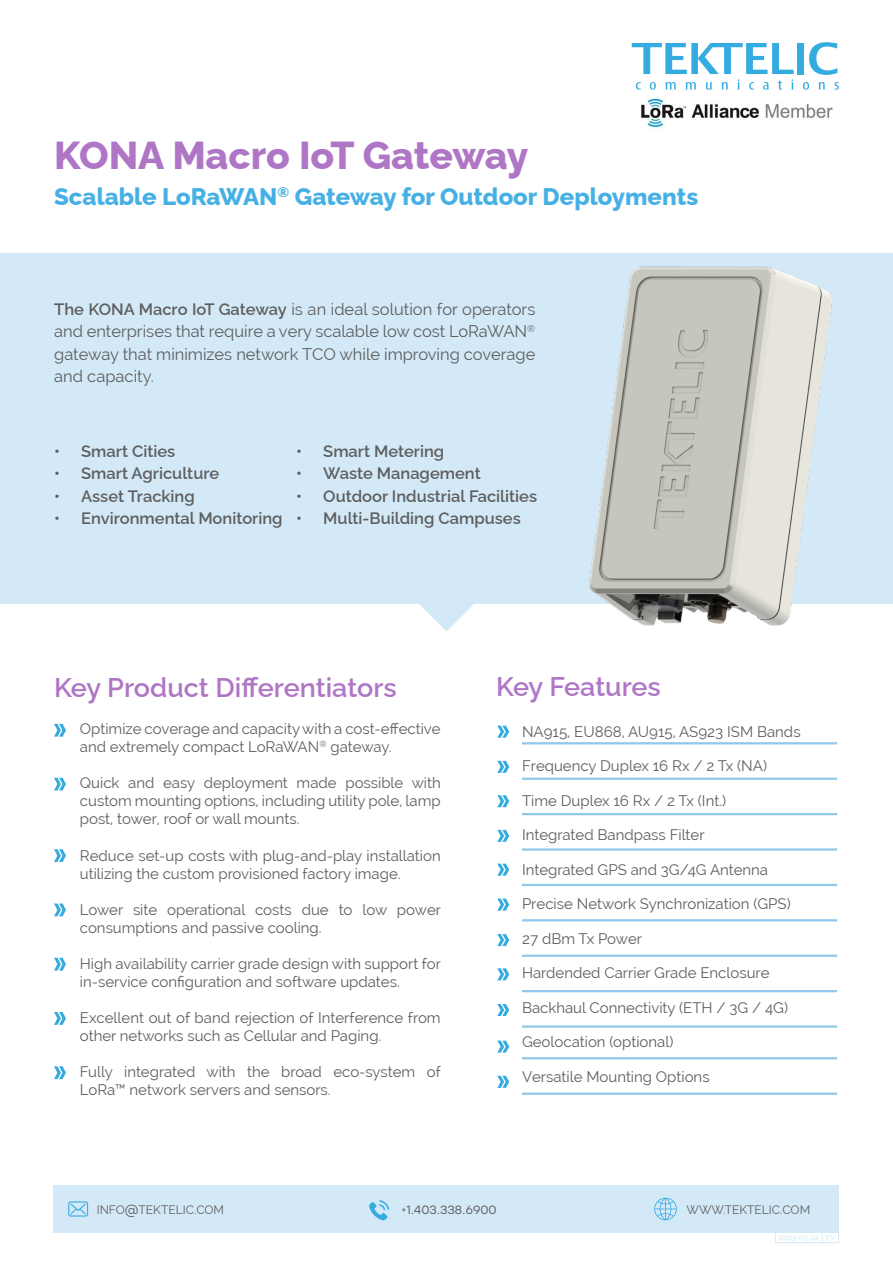
<style>
.page{position:relative;width:893px;height:1263px;background:#fff}
.page>*{position:absolute;margin:0;border:0;box-sizing:border-box;transform-origin:0 0}
.t1{font:800 39px "Raleway";letter-spacing:-.005em;color:#af76c6}
.small_UPsubtitle{font:600 27px "Raleway";color:#af76c6}
.t2{font:800 24px "Raleway";color:#46b0e4}
.t3{font:16.5px/22.5px "Raleway";color:#5e5e5e;text-align:justify}
.t4{font:600 16.5px "Raleway";color:#5e5e5e}
.Paragraph{font:15px/18px "Raleway";color:#5e5e5e}
.t5{font:12px "Raleway";color:#5e5e5e}
.t6{font:12px "Stolzl";color:#5e5e5e}
.Paragraph_Style_5{font:500 7.5px "Raleway";color:#d4e9f7}
.s1{font-weight:600}
.s2{font-family:"Stolzl"}
.s3{font-family:"Raleway"}
</style>
<div class="page">
<svg style="left:419px;top:604px;width:55px;height:27px"></svg>
<div style="left:0;top:253px;width:893px;height:351px;background:#d4e9f7"></div>
<svg style="left:803px;top:82px;width:6px;height:8px"></svg>
<svg style="left:819px;top:82px;width:6px;height:8px"></svg>
<svg style="left:834px;top:82px;width:5px;height:8px"></svg>
<svg style="left:632px;top:43px;width:162px;height:47px"></svg>
<div style="left:797px;top:43px;width:7px;height:31px;background:#35acdf"></div>
<svg style="left:809px;top:42px;width:28px;height:33px"></svg>
<svg style="left:497px;top:726px;width:12px;height:12px"></svg>
<svg style="left:497px;top:830px;width:12px;height:12px"></svg>
<svg style="left:497px;top:968px;width:12px;height:12px"></svg>
<svg style="left:497px;top:761px;width:12px;height:12px"></svg>
<svg style="left:497px;top:864px;width:12px;height:12px"></svg>
<svg style="left:497px;top:1004px;width:12px;height:12px"></svg>
<svg style="left:497px;top:795px;width:12px;height:12px"></svg>
<svg style="left:497px;top:934px;width:12px;height:12px"></svg>
<svg style="left:497px;top:898px;width:12px;height:12px"></svg>
<hr style="left:522px;top:742px;width:315px;height:2px;background:#90c8eb">
<hr style="left:522px;top:778px;width:315px;height:2px;background:#90c8eb">
<hr style="left:522px;top:813px;width:315px;height:2px;background:#90c8eb">
<hr style="left:522px;top:848px;width:315px;height:3px;background:#90c8eb">
<hr style="left:522px;top:884px;width:315px;height:2px;background:#90c8eb">
<hr style="left:522px;top:919px;width:315px;height:2px;background:#90c8eb">
<hr style="left:522px;top:955px;width:315px;height:2px;background:#90c8eb">
<hr style="left:522px;top:990px;width:315px;height:2px;background:#90c8eb">
<hr style="left:522px;top:1025px;width:315px;height:3px;background:#90c8eb">
<svg style="left:497px;top:1040px;width:12px;height:13px"></svg>
<svg style="left:497px;top:1076px;width:12px;height:12px"></svg>
<hr style="left:522px;top:1057px;width:315px;height:2px;background:#90c8eb">
<hr style="left:522px;top:1092px;width:315px;height:3px;background:#90c8eb">
<img style="left:641px;top:98px;width:192px;height:30px">
<svg style="left:54px;top:724px;width:12px;height:13px"></svg>
<svg style="left:54px;top:778px;width:12px;height:12px"></svg>
<svg style="left:54px;top:849px;width:12px;height:13px"></svg>
<svg style="left:54px;top:903px;width:12px;height:13px"></svg>
<svg style="left:54px;top:958px;width:12px;height:12px"></svg>
<svg style="left:54px;top:1012px;width:12px;height:13px"></svg>
<svg style="left:54px;top:1066px;width:12px;height:13px"></svg>
<div style="left:54px;top:1185px;width:785px;height:48px;background:#d4e9f7"></div>
<svg style="left:68px;top:1201px;width:20px;height:15px"></svg>
<svg style="left:654px;top:1198px;width:23px;height:22px"></svg>
<svg style="left:369px;top:1200px;width:20px;height:20px"></svg>
<img style="left:589px;top:266px;width:243px;height:359px">
<div style="left:775px;top:1232px;width:64px;height:11px;border:1px solid #d4e9f7"></div>
<p class="t1" style="left:54px;top:124px;width:476px">KONA Macro IoT Gateway</p>
<p class="t2" style="left:54px;top:177px;width:646px">Scalable LoRaWAN<sup>®</sup> Gateway for Outdoor Deployments</p>
<p class="t3" style="left:54px;top:298px;width:483px"><span class="s1">The KONA Macro IoT Gateway</span> is an ideal solution for operators and enterprises that require a very scalable low cost LoRaWAN<sup>® </sup>gateway that minimizes network TCO while improving coverage and capacity.</p>
<p class="t4" style="left:54px;top:438px;width:123px">• Smart Cities</p>
<p class="t4" style="left:54px;top:460px;width:167px">• Smart Agriculture</p>
<p class="t4" style="left:54px;top:483px;width:142px">• Asset Tracking</p>
<p class="t4" style="left:54px;top:505px;width:230px">• Environmental Monitoring</p>
<p class="t4" style="left:296px;top:438px;width:150px">• Smart Metering</p>
<p class="t4" style="left:296px;top:460px;width:186px">• Waste Management</p>
<p class="t4" style="left:296px;top:483px;width:242px">• Outdoor Industrial Facilities</p>
<p class="t4" style="left:296px;top:505px;width:226px">• Multi-Building Campuses</p>
<p class="small_UPsubtitle" style="left:54px;top:666px;width:344px">Key Product Differentiators</p>
<p class="Paragraph" style="left:80px;top:720px;width:362px">Optimize coverage and capacity with a cost-effective and extremely compact LoRaWAN<sup>®</sup> gateway.</p>
<p class="Paragraph" style="left:80px;top:774px;width:362px;text-align:justify">Quick and easy deployment made possible with custom mounting options, including utility pole, lamp post, tower, roof or wall mounts.</p>
<p class="Paragraph" style="left:80px;top:846px;width:362px">Reduce set-up costs with plug-and-play installation utilizing the custom provisioned factory image.</p>
<p class="Paragraph" style="left:80px;top:900px;width:363px">Lower site operational costs due to low power consumptions and passive cooling.</p>
<p class="Paragraph" style="left:80px;top:954px;width:363px">High availability carrier grade design with support for in-service configuration and software updates.</p>
<p class="Paragraph" style="left:80px;top:1008px;width:362px">Excellent out of band rejection of Interference from other networks such as Cellular and Paging.</p>
<p class="Paragraph" style="left:80px;top:1062px;width:363px">Fully integrated with the broad eco-system of<br>LoRa™ network servers and sensors.</p>
<p class="small_UPsubtitle" style="left:496px;top:665px;width:166px">Key Features</p>
<p class="Paragraph" style="left:522px;top:722px;width:280px">NA915, EU868, AU915, AS923 ISM Bands</p>
<p class="Paragraph" style="left:522px;top:757px;width:247px">Frequency Duplex 16 Rx / 2 Tx (NA)</p>
<p class="Paragraph" style="left:522px;top:791px;width:206px">Time Duplex 16 Rx / 2 Tx (Int.)</p>
<p class="Paragraph" style="left:522px;top:826px;width:184px">Integrated Bandpass Filter</p>
<p class="Paragraph" style="left:522px;top:860px;width:248px">Integrated GPS and 3G/4G Antenna</p>
<p class="Paragraph" style="left:522px;top:895px;width:270px">Precise Network Synchronization (GPS)</p>
<p class="Paragraph" style="left:522px;top:929px;width:122px">27 dBm Tx Power</p>
<p class="Paragraph" style="left:522px;top:964px;width:249px">Hardended Carrier Grade Enclosure</p>
<p class="Paragraph" style="left:522px;top:998px;width:268px">Backhaul Connectivity (ETH / 3G / 4G)</p>
<p class="Paragraph" style="left:522px;top:1033px;width:153px">Geolocation (optional)</p>
<p class="Paragraph" style="left:522px;top:1067px;width:189px">Versatile Mounting Options</p>
<p class="t5" style="left:97px;top:1202px;width:129px">INFO<span class="s2">@</span>TEKTELIC.COM</p>
<p class="t6" style="left:401px;top:1201px;width:97px"><span class="s3">+</span>1.403.338.6900</p>
<p class="t5" style="left:686px;top:1202px;width:125px">WWW.TEKTELIC.COM</p>
<p class="Paragraph_Style_5" style="left:779px;top:1232px;width:41px">2023-03-24</p>
<p class="Paragraph_Style_5" style="left:825px;top:1232px;width:12px">YV</p>
</div>
